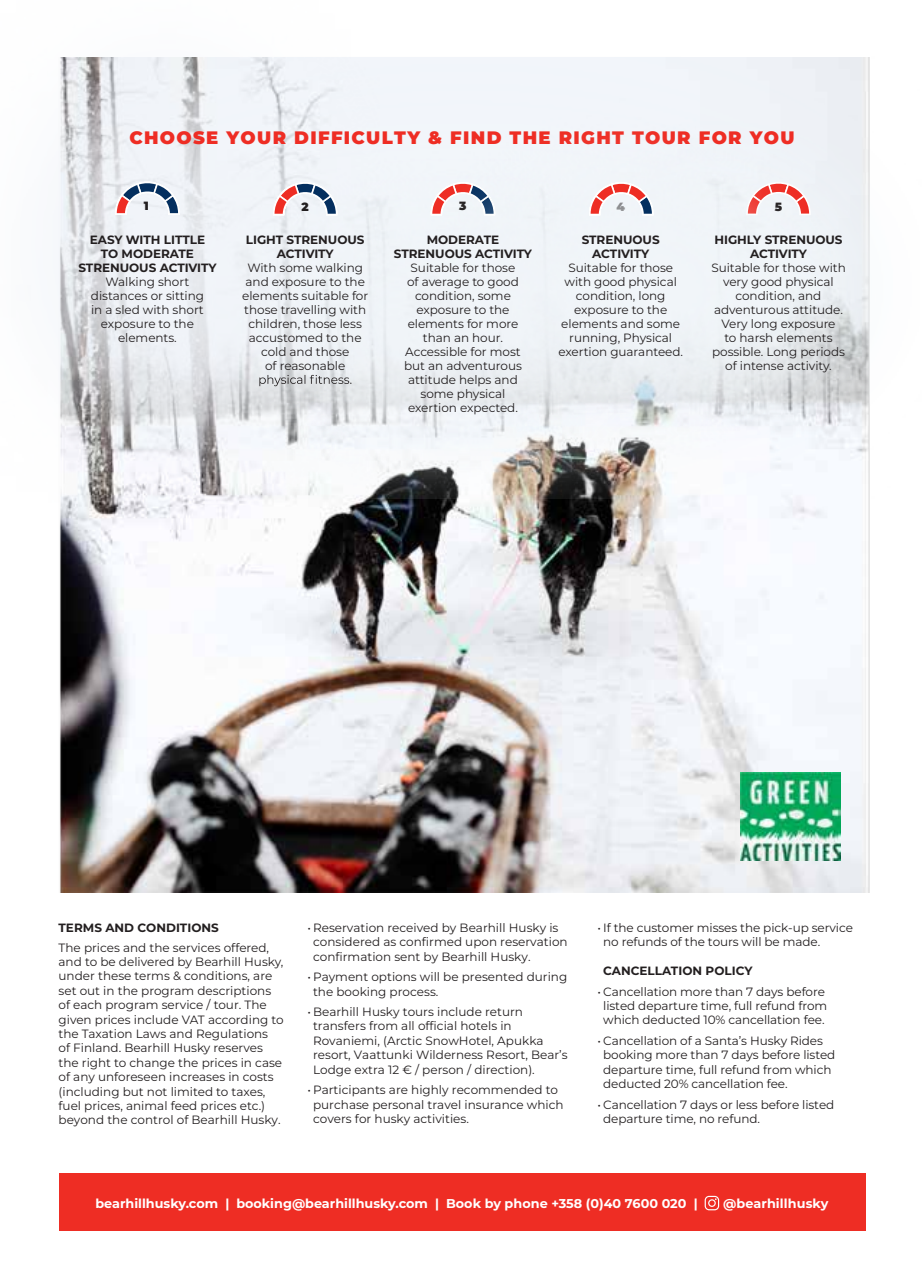
<style>
.page{position:relative;width:924px;height:1275px;background:#fff}
.page>*{position:absolute;margin:0;border:0;box-sizing:border-box;transform-origin:0 0}
.t1{font:900 18px "Montserrat";letter-spacing:.075em;color:#ee2d24}
.t2{font:700 12.8px "Montserrat";color:#fff}
.t3{font:100 12px/14px "Montserrat";letter-spacing:-.005em;color:#231f20}
.t4{font:700 12px/14px "Montserrat";letter-spacing:-.005em;color:#231f20;text-align:center}
.t5{font:900 12px "Montserrat";color:#231f20}
</style>
<div class="page">
<div style="left:59px;top:1173px;width:806px;height:58px;background:#ee2d24"></div>
<svg style="left:704px;top:1195px;width:14px;height:15px"></svg>
<img style="left:59px;top:499px;width:811px;height:393px">
<img style="left:379px;top:57px;width:491px;height:442px">
<img style="left:59px;top:57px;width:320px;height:446px">
<img style="left:505px;top:99px;width:365px;height:382px">
<img style="left:238px;top:152px;width:428px;height:342px">
<svg style="left:259px;top:375px;width:92px;height:11px"></svg>
<img style="left:739px;top:772px;width:100px;height:88px">
<svg style="left:273px;top:181px;width:64px;height:34px"></svg>
<img style="left:408px;top:118px;width:428px;height:342px">
<svg style="left:588px;top:181px;width:65px;height:34px"></svg>
<svg style="left:115px;top:181px;width:65px;height:34px"></svg>
<h1 class="t1" style="left:129px;top:124px;width:666px">CHOOSE YOUR DIFFICULTY &amp; FIND THE RIGHT TOUR FOR YOU</h1>
<p class="t3" style="left:144px;top:199px;width:6px">1</p>
<p class="t4" style="left:78px;top:232px;width:139px">EASY WITH LITTLE<br>TO MODERATE<br>STRENUOUS ACTIVITY</p>
<p class="t3" style="left:91px;top:274px;width:114px;text-align:center">Walking short distances or sitting in a sled with short exposure to the elements.</p>
<p class="t5" style="left:301px;top:197px;width:9px">2</p>
<p class="t5" style="left:459px;top:197px;width:9px">3</p>
<p class="t5" style="left:616px;top:197px;width:10px">4</p>
<p class="t5" style="left:774px;top:197px;width:9px">5</p>
<p class="t4" style="left:246px;top:232px;width:120px">LIGHT STRENUOUS<br>ACTIVITY</p>
<p class="t3" style="left:242px;top:260px;width:127px;text-align:center">With some walking and exposure to the elements suitable for those travelling with children, those less accustomed to the cold and those<br>of reasonable</p>
<p class="t4" style="left:394px;top:232px;width:139px">MODERATE<br>STRENUOUS ACTIVITY</p>
<p class="t3" style="left:404px;top:260px;width:119px;text-align:center">Suitable for those of average to good condition, some exposure to the elements for more than an hour.<br>Accessible for most but an adventurous attitude helps and some physical exertion expected.</p>
<p class="t4" style="left:581px;top:232px;width:79px">STRENUOUS<br>ACTIVITY</p>
<p class="t3" style="left:558px;top:260px;width:126px;text-align:center">Suitable for those with good physical condition, long exposure to the elements and some running, Physical exertion guaranteed.</p>
<p class="t4" style="left:714px;top:232px;width:129px">HIGHLY STRENUOUS<br>ACTIVITY</p>
<p class="t3" style="left:711px;top:260px;width:136px;text-align:center">Suitable for those with very good physical condition, and adventurous attitude.<br>Very long exposure<br>to harsh elements possible. Long periods of intense activity.</p>
<p class="t4" style="left:59px;top:920px;width:162px">TERMS AND CONDITIONS</p>
<p class="t3" style="left:58px;top:940px;width:226px">The prices and the services offered, and to be delivered by Bearhill Husky, under these terms &amp; conditions, are set out in the program descriptions of each program service / tour. The given prices include VAT according to the Taxation Laws and Regulations<br>of Finland. Bearhill Husky reserves the right to change the prices in case of any unforeseen increases in costs (including but not limited to taxes, fuel prices, animal feed prices etc.) beyond the control of Bearhill Husky.</p>
<p class="t3" style="left:313px;top:920px;width:256px;text-indent:-6px">• Reservation received by Bearhill Husky is considered as confirmed upon reservation confirmation sent by Bearhill Husky.</p>
<p class="t3" style="left:313px;top:969px;width:255px;text-indent:-6px">• Payment options will be presented during the booking process.</p>
<p class="t3" style="left:313px;top:1004px;width:256px;text-indent:-6px">• Bearhill Husky tours include return transfers from all official hotels in Rovaniemi, (Arctic SnowHotel, Apukka resort, Vaattunki Wilderness Resort, Bear’s Lodge extra 12 € / person / direction).</p>
<p class="t3" style="left:313px;top:1082px;width:252px;text-indent:-6px">• Participants are highly recommended to purchase personal travel insurance which covers for husky activities.</p>
<p class="t3" style="left:603px;top:920px;width:251px;text-indent:-6px">• If the customer misses the pick-up service no refunds of the tours will be made.</p>
<p class="t4" style="left:603px;top:963px;width:151px">CANCELLATION POLICY</p>
<p class="t3" style="left:597px;top:984px;width:231px;text-align:center">• Cancellation more than 7 days before listed departure time, full refund from which deducted 10% cancellation fee.</p>
<p class="t3" style="left:603px;top:1033px;width:234px;text-indent:-6px">• Cancellation of a Santa’s Husky Rides booking more than 7 days before listed departure time, full refund from which deducted 20% cancellation fee.</p>
<p class="t3" style="left:603px;top:1096px;width:232px;text-indent:-6px">• Cancellation 7 days or less before listed departure time, no refund.</p>
<p class="t2" style="left:95px;top:1193px;width:603px">bearhillhusky.com | booking@bearhillhusky.com | Book by phone +358 (0)40 7600 020 |</p>
<p class="t2" style="left:722px;top:1193px;width:107px">@bearhillhusky</p>
</div>
